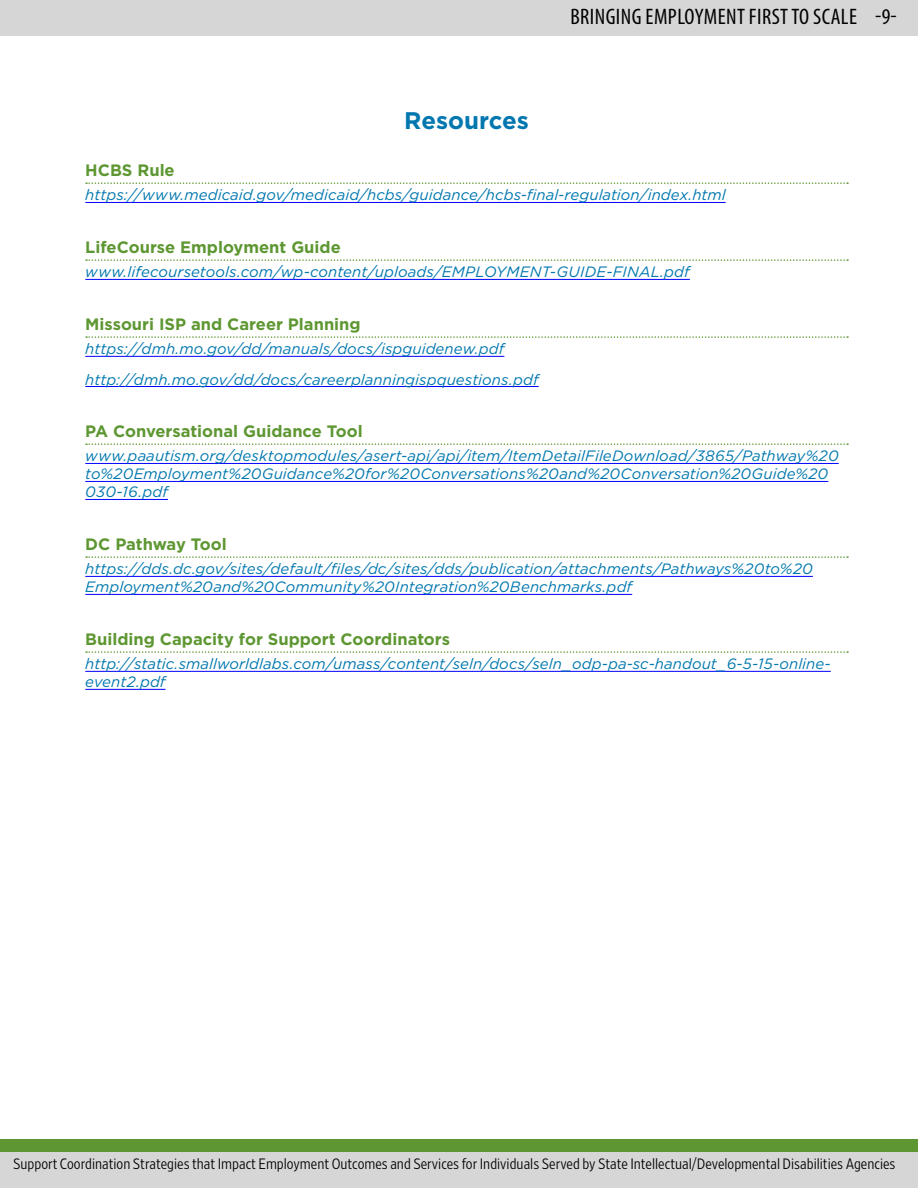
<style>
.page{position:relative;width:918px;height:1188px;background:#fff}
.page>*{position:absolute;margin:0;border:0;box-sizing:border-box;transform-origin:0 0}
.t1{font:700 24px "Gotham HTF";color:#0077af}
.t2{font:condensed 22.5px "Myriad Pro";letter-spacing:.02em;color:#000}
.t3{font:700 16.5px "Gotham HTF";color:#5e9732}
.t4{font:italic 15px/18px "Gotham HTF";letter-spacing:.005em;color:#0077af}
.t5{font:300 15px "Retina Narrow";color:#000}
</style>
<div class="page">
<div style="left:0;top:1139px;width:918px;height:49px;background:#d6d6d6"></div>
<div style="left:0;top:1139px;width:918px;height:13px;background:#5e9732"></div>
<div style="left:0;top:0;width:918px;height:36px;background:#d6d6d6"></div>
<svg style="left:86px;top:182px;width:762px;height:2px"></svg>
<hr style="left:85px;top:202px;width:641px;height:1px;background:#00f">
<svg style="left:86px;top:259px;width:762px;height:2px"></svg>
<hr style="left:85px;top:279px;width:605px;height:1px;background:#00f">
<svg style="left:86px;top:336px;width:762px;height:2px"></svg>
<hr style="left:85px;top:356px;width:419px;height:1px;background:#00f">
<hr style="left:85px;top:386px;width:454px;height:1px;background:#00f">
<svg style="left:86px;top:443px;width:762px;height:2px"></svg>
<hr style="left:85px;top:463px;width:754px;height:1px;background:#00f">
<hr style="left:85px;top:481px;width:743px;height:1px;background:#00f">
<hr style="left:85px;top:499px;width:83px;height:1px;background:#00f">
<svg style="left:86px;top:556px;width:762px;height:2px"></svg>
<hr style="left:85px;top:576px;width:728px;height:1px;background:#00f">
<hr style="left:85px;top:594px;width:547px;height:1px;background:#00f">
<svg style="left:86px;top:651px;width:762px;height:2px"></svg>
<hr style="left:85px;top:671px;width:746px;height:1px;background:#00f">
<hr style="left:85px;top:689px;width:81px;height:1px;background:#00f">
<h1 class="t1" style="left:404px;top:107px;width:126px">Resources</h1>
<h2 class="t2" style="left:570px;top:5px;width:328px">BRINGING EMPLOYMENT FIRST TO SCALE -9-</h2>
<p class="t3" style="left:85px;top:160px;width:91px">HCBS Rule</p>
<p class="t4" style="left:85px;top:186px;width:642px">https://www.medicaid.gov/medicaid/hcbs/guidance/hcbs-final-regulation/index.html</p>
<p class="t3" style="left:85px;top:237px;width:257px">LifeCourse Employment Guide</p>
<p class="t4" style="left:85px;top:263px;width:606px">www.lifecoursetools.com/wp-content/uploads/EMPLOYMENT-GUIDE-FINAL.pdf</p>
<p class="t3" style="left:85px;top:314px;width:277px">Missouri ISP and Career Planning</p>
<p class="t4" style="left:85px;top:334px;width:455px;line-height:30.2px">https://dmh.mo.gov/dd/manuals/docs/ispguidenew.pdf http://dmh.mo.gov/dd/docs/careerplanningispquestions.pdf</p>
<p class="t3" style="left:85px;top:421px;width:279px">PA Conversational Guidance Tool</p>
<p class="t4" style="left:85px;top:447px;width:755px">www.paautism.org/desktopmodules/asert-api/api/item/ItemDetailFileDownload/3865/Pathway%20 to%20Employment%20Guidance%20for%20Conversations%20and%20Conversation%20Guide%20<br>030-16.pdf</p>
<p class="t3" style="left:85px;top:534px;width:143px">DC Pathway Tool</p>
<p class="t4" style="left:85px;top:560px;width:729px">https://dds.dc.gov/sites/default/files/dc/sites/dds/publication/attachments/Pathways%20to%20<br>Employment%20and%20Community%20Integration%20Benchmarks.pdf</p>
<p class="t3" style="left:85px;top:629px;width:366px">Building Capacity for Support Coordinators</p>
<p class="t4" style="left:85px;top:655px;width:747px">http://static.smallworldlabs.com/umass/content/seln/docs/seln_odp-pa-sc-handout_6-5-15-online&shy;event2.pdf</p>
<p class="t5" style="left:13px;top:1154px;width:884px">Support Coordination Strategies that Impact Employment Outcomes and Services for Individuals Served by State Intellectual/Developmental Disabilities Agencies</p>
</div>
